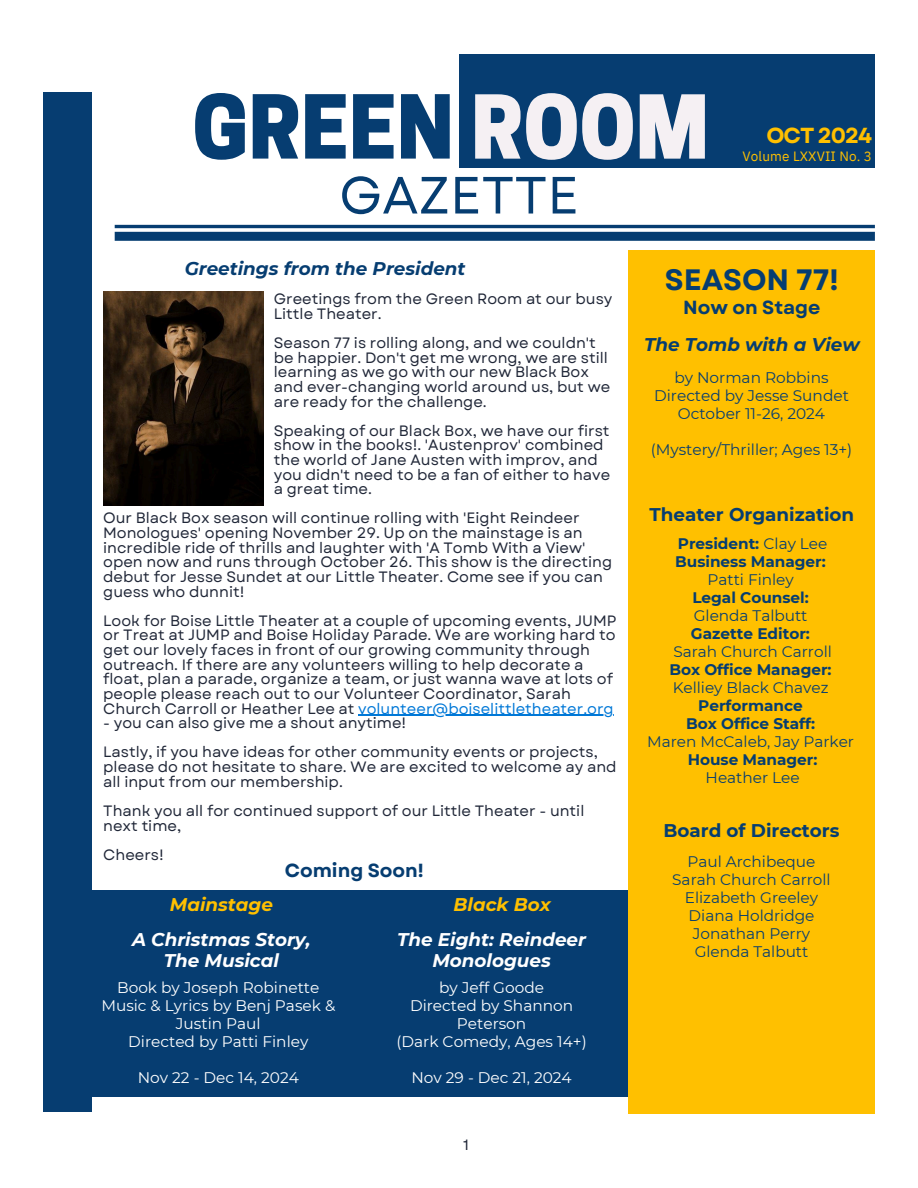
<style>
.page{position:relative;width:918px;height:1188px;background:#fff}
.page>*{position:absolute;margin:0;border:0;box-sizing:border-box;transform-origin:0 0}
.t1{font:800 82.65px "Cooper Hewitt";color:#063d71}
.t2{font:52.2px "Garet";color:#063d71}
.t3{font:700 29.55px "Garet";color:#063d71}
.t4{font:700 21.75px "Garet";letter-spacing:-.045em;color:#ffc000}
.t5{font:700 19.05px "Garet";color:#063d71}
.t6{font:italic 700 18.3px/21.3px "Montserrat";color:#fff;text-align:center}
.t7{font:italic 700 18.3px "Montserrat";color:#063d71}
.t8{font:700 18.3px "Montserrat";color:#063d71}
.t9{font:italic 700 18.3px "Montserrat";color:#ffc000}
.t10{font:15.3px/18px "Montserrat";color:#063d71;text-align:center}
.t11{font:15.3px/18px "Montserrat";color:#fff;text-align:center}
.t12{font:700 15.3px/18px "Montserrat";color:#063d71;text-align:center}
.t13{font:15px/14.7px "Garet";color:#202738}
.t14{font:13.5px "IBM Plex Sans";letter-spacing:.01em;color:#ffc000}
.s1{font-size:82.5px;color:#f5f0f3}
.s2{color:#0078d7}
.s3{font-weight:400}
.s4{font-weight:700}
</style>
<div class="page">
<img style="left:103px;top:291px;width:160px;height:214px">
<hr style="left:115px;top:225px;width:760px;height:3px;background:#063d71">
<div style="left:115px;top:232px;width:760px;height:9px;background:#063d71"></div>
<div style="left:50px;top:890px;width:608px;height:206px;background:#063d71"></div>
<div style="left:629px;top:251px;width:246px;height:863px;background:#ffc000"></div>
<div style="left:43px;top:92px;width:49px;height:1020px;background:#063d71"></div>
<div style="left:459px;top:54px;width:416px;height:113px;background:#063d71"></div>
<hr style="left:358px;top:715px;width:256px;height:1px;background:#0078d7">
<h4 class="t1" style="left:192px;top:97px;width:518px">GREEN <span class="s1">ROOM</span></h4>
<h1 class="t2" style="left:339px;top:158px;width:241px">GAZETTE</h1>
<h1 class="t4" style="left:766px;top:120px;width:107px">OCT 2024</h1>
<h5 class="t14" style="left:743px;top:147px;width:131px">Volume LXXVII No. 3</h5>
<h6 class="t7" style="left:185px;top:258px;width:282px">Greetings from the President</h6>
<h2 class="t13" style="left:274px;top:292px;width:340px">Greetings from the Green Room at our busy<br>Little Theater.</h2>
<p class="t13" style="left:274px;top:336px;width:338px">Season 77 is rolling along, and we couldn't be happier. Don't get me wrong, we are still learning as we go with our new Black Box and ever-changing world around us, but we are ready for the challenge.</p>
<p class="t13" style="left:274px;top:423px;width:338px">Speaking of our Black Box, we have our first show in the books!. 'Austenprov' combined the world of Jane Austen with improv, and you didn't need to be a fan of either to have a great time.</p>
<h6 class="t13" style="left:103px;top:511px;width:510px">Our Black Box season will continue rolling with 'Eight Reindeer Monologues' opening November 29. Up on the mainstage is an incredible ride of thrills and laughter with 'A Tomb With a View' open now and runs through October 26. This show is the directing debut for Jesse Sundet at our Little Theater. Come see if you can guess who dunnit!</h6>
<h6 class="t13" style="left:103px;top:613px;width:515px">Look for Boise Little Theater at a couple of upcoming events, JUMP or Treat at JUMP and Boise Holiday Parade. We are working hard to get our lovely faces in front of our growing community through outreach. If there are any volunteers willing to help decorate a float, plan a parade, organize a team, or just wanna wave at lots of people please reach out to our Volunteer Coordinator, Sarah Church Carroll or Heather Lee at <span class="s2">volunteer@boiselittletheater.org</span></h6>
<h5 class="t13" style="left:103px;top:708px;width:496px;line-height:29.2px">- you can also give me a shout anytime!<br>Lastly, if you have ideas for other community events or projects,</h5>
<h5 class="t13" style="left:103px;top:760px;width:515px">please do not hesitate to share. We are excited to welcome ay and all input from our membership.</h5>
<h5 class="t13" style="left:103px;top:803px;width:483px">Thank you all for continued support of our Little Theater - until next time,</h5>
<h5 class="t13" style="left:103px;top:847px;width:62px">Cheers!</h5>
<h6 class="t5" style="left:285px;top:857px;width:141px">Coming Soon!</h6>
<h5 class="t9" style="left:170px;top:894px;width:105px">Mainstage</h5>
<h5 class="t9" style="left:454px;top:894px;width:99px">Black Box</h5>
<h6 class="t6" style="left:397px;top:929px;width:190px">The Eight: Reindeer<br>Monologues</h6>
<h6 class="t11" style="left:396px;top:979px;width:192px">by Jeff Goode<br>Directed by Shannon<br>Peterson<br>(Dark Comedy, Ages 14+)</h6>
<h5 class="t11" style="left:411px;top:1069px;width:162px">Nov 29 - Dec 21, 2024</h5>
<h5 class="t6" style="left:132px;top:929px;width:180px">A Christmas Story,<br>The Musical</h5>
<h6 class="t11" style="left:101px;top:979px;width:235px">Book by Joseph Robinette<br>Music &amp; Lyrics by Benj Pasek &amp;<br>Justin Paul<br>Directed by Patti Finley</h6>
<h5 class="t11" style="left:138px;top:1069px;width:163px">Nov 22 - Dec 14, 2024</h5>
<h6 class="t13" style="left:463px;top:1137px;width:7px">1</h6>
<h3 class="t3" style="left:665px;top:258px;width:175px">SEASON 77!</h3>
<h5 class="t5" style="left:683px;top:293px;width:139px">Now on Stage</h5>
<h6 class="t7" style="left:644px;top:334px;width:217px">The Tomb with a View</h6>
<h6 class="t10" style="left:654px;top:368px;width:196px">by Norman Robbins<br>Directed by Jesse Sundet<br>October 11-26, 2024</h6>
<h6 class="t10" style="left:651px;top:440px;width:203px">(Mystery/Thriller; Ages 13+)</h6>
<h6 class="t8" style="left:649px;top:503px;width:206px">Theater Organization</h6>
<h6 class="t12" style="left:669px;top:534px;width:164px">President: <span class="s3">Clay Lee<br></span>Business Manager:<br><span class="s3">Patti Finley<br></span>Legal Counsel:<br><span class="s3">Glenda Talbutt<br></span>Gazette Editor:<br><span class="s3">Sarah Church Carroll<br></span>Box Office Manager:<br><span class="s3">Kelliey Black Chavez<br></span>Performance<br>Box Office Staff:</h6>
<h6 class="t10" style="left:647px;top:732px;width:208px">Maren McCaleb, Jay Parker<br><span class="s4">House Manager:<br></span>Heather Lee</h6>
<p class="t8" style="left:663px;top:819px;width:178px">Board of Directors</p>
<h5 class="t10" style="left:672px;top:853px;width:160px">Paul Archibeque<br>Sarah Church Carroll<br>Elizabeth Greeley<br>Diana Holdridge<br>Jonathan Perry<br>Glenda Talbutt</h5>
</div>
